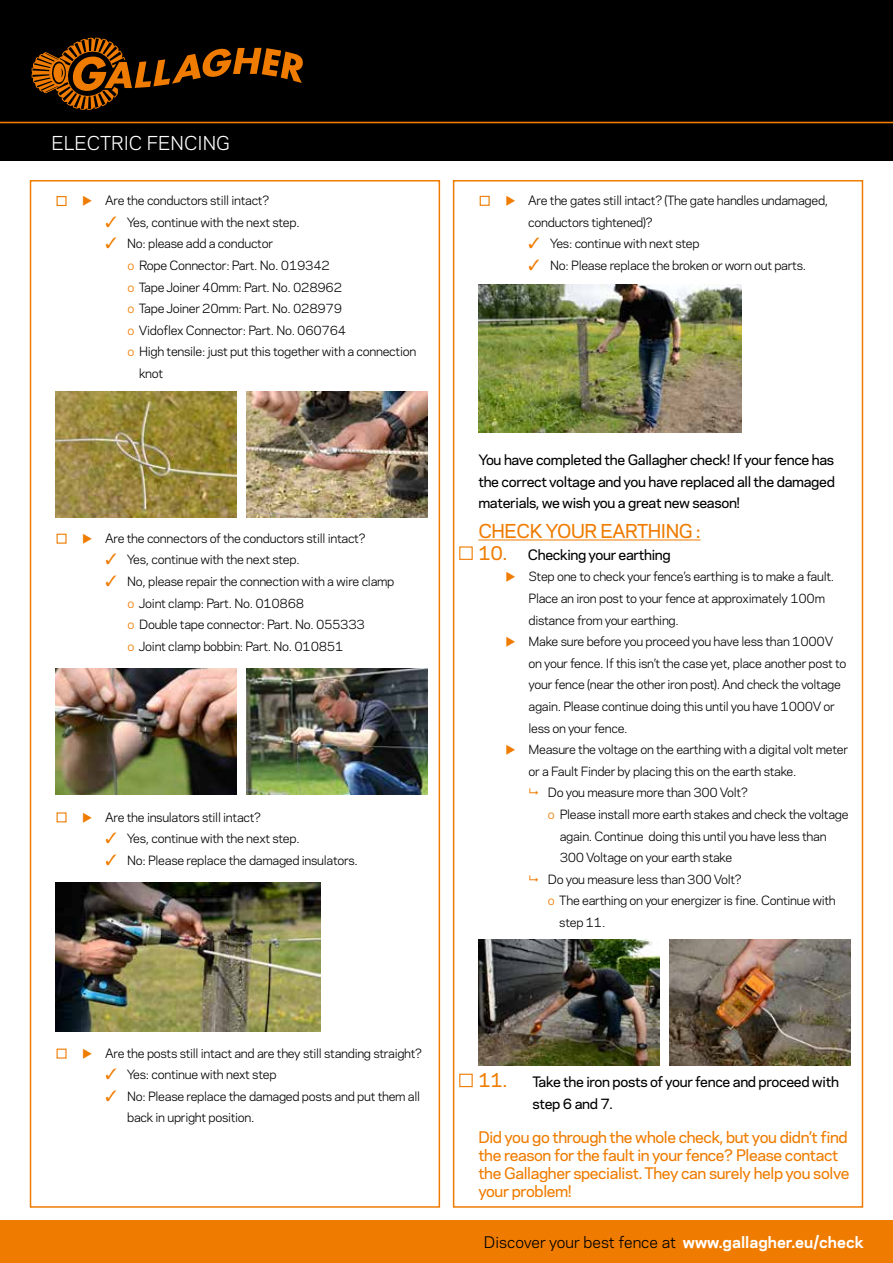
<style>
.page{position:relative;width:893px;height:1263px;background:#fff}
.page>*{position:absolute;margin:0;border:0;box-sizing:border-box;transform-origin:0 0}
.t1{font:500 18px "Galaxie Polaris";letter-spacing:-.025em;color:#ef7c00}
.t2{font:18px "Galaxie Polaris";color:#fff}
.t3{font:500 15px/18px "Galaxie Polaris";letter-spacing:-.025em;color:#ef7c00}
.t4{font:15px "Galaxie Polaris";color:#000}
.t5{font:500 13.5px/21.6px "Galaxie Polaris";letter-spacing:-.025em;color:#000;text-align:justify}
.t6{font:12px/21.6px "Galaxie Polaris";letter-spacing:-.025em;color:#000}
.s1{color:#ef7c00}
.s2{font-size:18px;color:#ef7c00}
.s3{font-weight:700;color:#fff}
</style>
<div class="page">
<div style="left:0;top:0;width:893px;height:161px;background:#000"></div>
<hr style="left:0;top:122px;width:893px;height:1px;background:#ef7c00">
<svg style="left:32px;top:38px;width:271px;height:71px"></svg>
<div style="left:0;top:1220px;width:893px;height:43px;background:#ef7c00"></div>
<div style="left:30px;top:180px;width:410px;height:1028px;background:#fff;border:2px solid #ef7c00"></div>
<div style="left:453px;top:180px;width:410px;height:1028px;background:#fff;border:2px solid #ef7c00"></div>
<img style="left:55px;top:883px;width:266px;height:149px">
<img style="left:478px;top:285px;width:263px;height:148px">
<img style="left:55px;top:669px;width:181px;height:125px">
<img style="left:478px;top:940px;width:181px;height:126px">
<img style="left:247px;top:669px;width:180px;height:125px">
<img style="left:670px;top:940px;width:180px;height:126px">
<img style="left:55px;top:391px;width:181px;height:126px">
<img style="left:247px;top:391px;width:180px;height:126px">
<hr style="left:478px;top:540px;width:222px;height:1px;background:#ef7c00">
<div style="left:57px;top:196px;width:10px;height:10px;border:1px solid #ef7c00"></div>
<div style="left:57px;top:534px;width:10px;height:10px;border:1px solid #ef7c00"></div>
<div style="left:459px;top:1074px;width:14px;height:13px;border:1px solid #ef7c00"></div>
<div style="left:480px;top:196px;width:10px;height:10px;border:1px solid #ef7c00"></div>
<h1 class="t2" style="left:51px;top:130px;width:180px">ELECTRIC FENCING</h1>
<p class="t6" style="left:82px;top:189px;width:188px"><span class="s1">◆</span> Are the conductors still intact?</p>
<p class="t6" style="left:105px;top:211px;width:196px"><span class="s1">✓</span> Yes, continue with the next step.</p>
<p class="t6" style="left:105px;top:232px;width:169px"><span class="s1">✓</span> No: please add a conductor</p>
<p class="t6" style="left:127px;top:254px;width:204px"><span class="s1">o</span> Rope Connector: Part. No. 019342</p>
<p class="t6" style="left:127px;top:276px;width:216px"><span class="s1">o</span> Tape Joiner 40mm: Part. No. 028962</p>
<p class="t6" style="left:127px;top:297px;width:216px"><span class="s1">o</span> Tape Joiner 20mm: Part. No. 028979</p>
<p class="t6" style="left:127px;top:319px;width:220px"><span class="s1">o</span> Vidoflex Connector: Part. No. 060764</p>
<p class="t6" style="left:127px;top:340px;width:290px"><span class="s1">o</span> High tensile: just put this together with a connection</p>
<p class="t6" style="left:139px;top:362px;width:26px">knot</p>
<p class="t6" style="left:82px;top:527px;width:285px"><span class="s1">◆</span> Are the connectors of the conductors still intact?</p>
<p class="t6" style="left:105px;top:548px;width:196px"><span class="s1">✓</span> Yes, continue with the next step.</p>
<p class="t6" style="left:127px;top:570px;width:269px;text-indent:-22px"><span class="s1">✓</span> No, please repair the connection with a wire clamp <span class="s1">o</span> Joint clamp: Part. No. 010868<br><span class="s1">o</span> Double tape connector: Part. No. 055333<br><span class="s1">o</span> Joint clamp bobbin: Part. No. 010851</p>
<p class="t6" style="left:82px;top:805px;width:180px"><span class="s1">◆</span> Are the insulators still intact?</p>
<p class="t6" style="left:105px;top:827px;width:196px"><span class="s1">✓</span> Yes, continue with the next step.</p>
<p class="t6" style="left:105px;top:849px;width:254px"><span class="s1">✓</span> No: Please replace the damaged insulators.</p>
<p class="t6" style="left:82px;top:1041px;width:341px"><span class="s1">◆</span> Are the posts still intact and are they still standing straight?</p>
<p class="t6" style="left:105px;top:1063px;width:173px"><span class="s1">✓</span> Yes: continue with next step</p>
<p class="t6" style="left:127px;top:1085px;width:294px;text-indent:-22px"><span class="s1">✓</span> No: Please replace the damaged posts and put them all back in upright position.</p>
<p class="t6" style="left:528px;top:189px;width:301px;text-indent:-23px"><span class="s1">◆</span> Are the gates still intact? (The gate handles undamaged, conductors tightened)?</p>
<p class="t6" style="left:529px;top:232px;width:173px"><span class="s1">✓</span> Yes: continue with next step</p>
<p class="t6" style="left:529px;top:254px;width:279px"><span class="s1">✓</span> No: Please replace the broken or worn out parts.</p>
<p class="t5" style="left:478px;top:448px;width:358px">You have completed the Gallagher check! If your fence has the correct voltage and you have replaced all the damaged materials, we wish you a great new season!</p>
<h1 class="t1" style="left:478px;top:518px;width:224px">CHECK YOUR EARTHING :</h1>
<p class="t5" style="left:478px;top:543px;width:194px"><span class="s2">10.</span> Checking your earthing</p>
<p class="t6" style="left:528px;top:565px;width:307px;text-indent:-23px"><span class="s1">◆</span> Step one to check your fence’s earthing is to make a fault.<br>Place an iron post to your fence at approximately 100m distance from your earthing.</p>
<p class="t6" style="left:528px;top:630px;width:320px;text-indent:-23px"><span class="s1">◆</span> Make sure before you proceed you have less than 1000V on your fence. If this isn’t the case yet, place another post to your fence (near the other iron post). And check the voltage again. Please continue doing this until you have 1000V or less on your fence.</p>
<p class="t6" style="left:505px;top:738px;width:344px"><span class="s1">◆</span> Measure the voltage on the earthing with a digital volt meter</p>
<p class="t6" style="left:528px;top:760px;width:269px">or a Fault Finder by placing this on the earth stake.</p>
<p class="t6" style="left:548px;top:781px;width:201px">Do you measure more than 300 Volt?</p>
<p class="t6" style="left:548px;top:803px;width:302px"><span class="s1">o</span> Please install more earth stakes and check the voltage</p>
<p class="t6" style="left:560px;top:824px;width:268px">again. Continue doing this until you have less than</p>
<p class="t6" style="left:560px;top:846px;width:174px">300 Voltage on your earth stake</p>
<p class="t6" style="left:548px;top:868px;width:195px">Do you measure less than 300 Volt?</p>
<p class="t6" style="left:548px;top:889px;width:289px"><span class="s1">o</span> The earthing on your energizer is fine. Continue with</p>
<p class="t6" style="left:559px;top:911px;width:48px">step 11.</p>
<p class="t5" style="left:532px;top:1070px;width:308px;text-indent:-54px"><span class="s2">11.</span> Take the iron posts of your fence and proceed with step 6 and 7.</p>
<p class="t3" style="left:478px;top:1127px;width:373px">Did you go through the whole check, but you didn’t find the reason for the fault in your fence? Please contact the Gallagher specialist. They can surely help you solve your problem!</p>
<p class="t4" style="left:484px;top:1231px;width:381px">Discover your best fence at <span class="s3">www.gallagher.eu/check</span></p>
</div>
